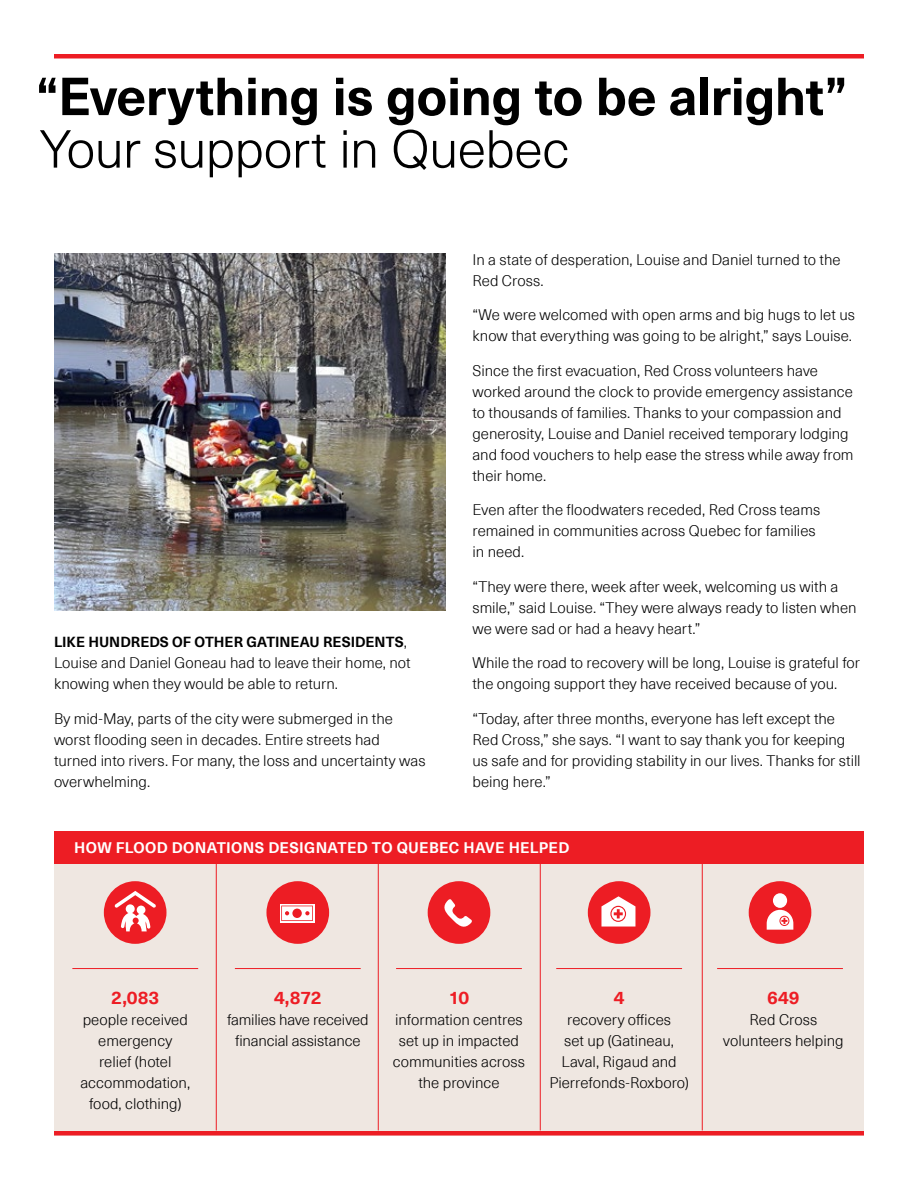
<style>
.page{position:relative;width:918px;height:1188px;background:#fff}
.page>*{position:absolute;margin:0;border:0;box-sizing:border-box;transform-origin:0 0}
.t1{font:700 52.5px "Neue Haas Unica Pro";letter-spacing:-.01em;color:#000}
.t2{font:300 52.5px "Neue Haas Unica Pro";letter-spacing:-.015em;color:#000}
.t3{font:700 18px "Neue Haas Unica Pro";letter-spacing:-.005em;color:#ed1d24}
.t4{font:300 15px/21px "Neue Haas Unica Pro";color:#000}
.t5{font:700 15px "Neue Haas Unica Pro";letter-spacing:.02em;color:#fff}
.t6{font:700 14.25px "Neue Haas Unica Pro";color:#000}
.s1{font-weight:300;font-size:15px}
</style>
<div class="page">
<div style="left:54px;top:852px;width:810px;height:284px;background:#efe7e1"></div>
<hr style="left:54px;top:54px;width:810px;height:4px;background:#ed1d24">
<div style="left:54px;top:831px;width:810px;height:32px;background:#ed1d24"></div>
<div style="left:54px;top:1131px;width:810px;height:5px;background:#ed1d24"></div>
<hr style="left:216px;top:864px;width:1px;height:266px;background:#ed1d24">
<hr style="left:72px;top:968px;width:126px;height:1px;background:#ed1d24">
<hr style="left:235px;top:968px;width:126px;height:1px;background:#ed1d24">
<hr style="left:396px;top:968px;width:126px;height:1px;background:#ed1d24">
<hr style="left:556px;top:968px;width:126px;height:1px;background:#ed1d24">
<hr style="left:717px;top:968px;width:126px;height:1px;background:#ed1d24">
<hr style="left:378px;top:864px;width:1px;height:266px;background:#ed1d24">
<hr style="left:540px;top:864px;width:1px;height:266px;background:#ed1d24">
<hr style="left:702px;top:864px;width:1px;height:266px;background:#ed1d24">
<div style="left:104px;top:881px;width:63px;height:63px;background:#ed1d24;border-radius:50%"></div>
<svg style="left:114px;top:891px;width:42px;height:40px"></svg>
<div style="left:428px;top:881px;width:62px;height:63px;background:#ed1d24;border-radius:50%"></div>
<svg style="left:444px;top:899px;width:28px;height:28px"></svg>
<div style="left:266px;top:881px;width:63px;height:63px;background:#ed1d24;border-radius:50%"></div>
<svg style="left:280px;top:904px;width:35px;height:19px"></svg>
<svg style="left:281px;top:906px;width:32px;height:15px"></svg>
<div style="left:588px;top:881px;width:62px;height:63px;background:#ed1d24;border-radius:50%"></div>
<svg style="left:601px;top:896px;width:34px;height:31px"></svg>
<div style="left:749px;top:881px;width:62px;height:63px;background:#ed1d24;border-radius:50%"></div>
<svg style="left:767px;top:893px;width:26px;height:37px"></svg>
<img style="left:54px;top:254px;width:392px;height:356px">
<h1 class="t1" style="left:36px;top:64px;width:813px">“Everything is going to be alright”</h1>
<h1 class="t2" style="left:40px;top:118px;width:531px">Your support in Quebec</h1>
<p class="t6" style="left:54px;top:634px;width:354px">LIKE HUNDREDS OF OTHER GATINEAU RESIDENTS<span class="s1">,</span></p>
<p class="t4" style="left:54px;top:653px;width:358px">Louise and Daniel Goneau had to leave their home, not knowing when they would be able to return.</p>
<p class="t4" style="left:54px;top:708px;width:373px">By mid-May, parts of the city were submerged in the worst flooding seen in decades. Entire streets had turned into rivers. For many, the loss and uncertainty was overwhelming.</p>
<p class="t4" style="left:472px;top:249px;width:370px">In a state of desperation, Louise and Daniel turned to the<br>Red Cross.</p>
<p class="t4" style="left:472px;top:305px;width:384px">“We were welcomed with open arms and big hugs to let us know that everything was going to be alright,” says Louise.</p>
<p class="t4" style="left:472px;top:360px;width:383px">Since the first evacuation, Red Cross volunteers have worked around the clock to provide emergency assistance to thousands of families. Thanks to your compassion and generosity, Louise and Daniel received temporary lodging and food vouchers to help ease the stress while away from their home.</p>
<p class="t4" style="left:472px;top:500px;width:349px">Even after the floodwaters receded, Red Cross teams remained in communities across Quebec for families in need.</p>
<p class="t4" style="left:472px;top:576px;width:386px">“They were there, week after week, welcoming us with a smile,” said Louise. “They were always ready to listen when we were sad or had a heavy heart.”</p>
<p class="t4" style="left:472px;top:653px;width:389px">While the road to recovery will be long, Louise is grateful for the ongoing support they have received because of you.</p>
<p class="t4" style="left:472px;top:708px;width:390px">“Today, after three months, everyone has left except the Red Cross,” she says. “I want to say thank you for keeping us safe and for providing stability in our lives. Thanks for still being here.”</p>
<p class="t5" style="left:74px;top:838px;width:497px">HOW FLOOD DONATIONS DESIGNATED TO QUEBEC HAVE HELPED</p>
<p class="t3" style="left:111px;top:986px;width:49px">2,083</p>
<p class="t4" style="left:80px;top:1009px;width:111px;text-align:center">people received emergency relief (hotel accommodation, food, clothing)</p>
<p class="t3" style="left:274px;top:986px;width:49px">4,872</p>
<p class="t4" style="left:227px;top:1009px;width:143px;text-align:center">families have received financial assistance</p>
<p class="t3" style="left:449px;top:986px;width:22px">10</p>
<p class="t4" style="left:393px;top:1009px;width:134px;text-align:center">information centres set up in impacted communities across the province</p>
<p class="t3" style="left:614px;top:986px;width:12px">4</p>
<p class="t4" style="left:549px;top:1009px;width:141px;text-align:center">recovery offices<br>set up (Gatineau,<br>Laval, Rigaud and<br>Pierrefonds-Roxboro)</p>
<p class="t3" style="left:767px;top:986px;width:34px">649</p>
<p class="t4" style="left:723px;top:1009px;width:122px;text-align:center">Red Cross volunteers helping</p>
</div>
